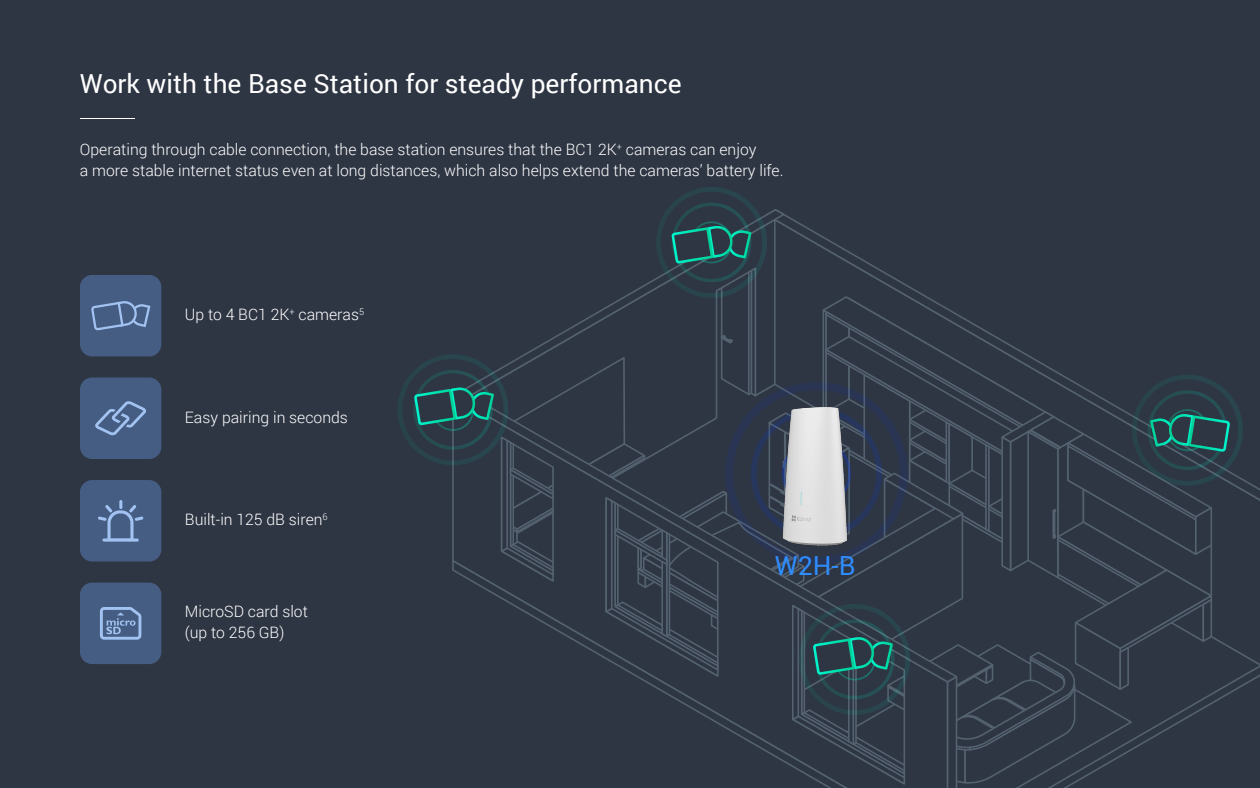
<style>
.page{position:relative;width:1260px;height:788px;background:#2e3543}
.page>*{position:absolute;margin:0;border:0;box-sizing:border-box;transform-origin:0 0}
.t1{font:26.25px "Roboto";color:#fff}
.t2{font:26.25px "Roboto";color:#2e8dff}
.t3{font:300 15.75px/21px "Roboto";color:#fff}
</style>
<div class="page">
<svg style="left:662px;top:208px;width:125px;height:17px"></svg>
<svg style="left:1231px;top:657px;width:29px;height:36px"></svg>
<div style="left:690px;top:221px;width:43px;height:42px;border:2px solid #fff;border-radius:50%"></div>
<div style="left:672px;top:202px;width:79px;height:80px;border:4px solid #fff;border-radius:50%"></div>
<svg style="left:413px;top:225px;width:818px;height:563px"></svg>
<img style="left:766px;top:403px;width:96px;height:146px">
<hr style="left:80px;top:118px;width:54px;height:1px;background:#fff">
<div style="left:80px;top:275px;width:81px;height:81px;background:#455d82;border-radius:12px"></div>
<div style="left:80px;top:377px;width:81px;height:82px;background:#455d82;border-radius:12px"></div>
<div style="left:80px;top:480px;width:81px;height:81px;background:#455d82;border-radius:12px"></div>
<div style="left:80px;top:582px;width:81px;height:82px;background:#455d82;border-radius:12px"></div>
<svg style="left:91px;top:301px;width:59px;height:29px"></svg>
<svg style="left:95px;top:401px;width:51px;height:34px"></svg>
<svg style="left:98px;top:500px;width:46px;height:41px"></svg>
<svg style="left:100px;top:607px;width:41px;height:32px"></svg>
<h1 class="t1" style="left:80px;top:65px;width:603px">Work with the Base Station for steady performance</h1>
<p class="t3" style="left:80px;top:138px;width:705px">Operating through cable connection, the base station ensures that the BC1 2K<sup>+</sup> cameras can enjoy<br>a more stable internet status even at long distances, which also helps extend the cameras’ battery life.</p>
<p class="t3" style="left:185px;top:303px;width:181px">Up to 4 BC1 2K<sup>+</sup> cameras<sup>5</sup></p>
<p class="t3" style="left:185px;top:406px;width:165px">Easy pairing in seconds</p>
<p class="t3" style="left:185px;top:508px;width:144px">Built-in 125 dB siren<sup>6</sup></p>
<p class="t3" style="left:185px;top:600px;width:125px">MicroSD card slot (up to 256 GB)</p>
<h1 class="t2" style="left:775px;top:547px;width:82px">W2H-B</h1>
</div>
